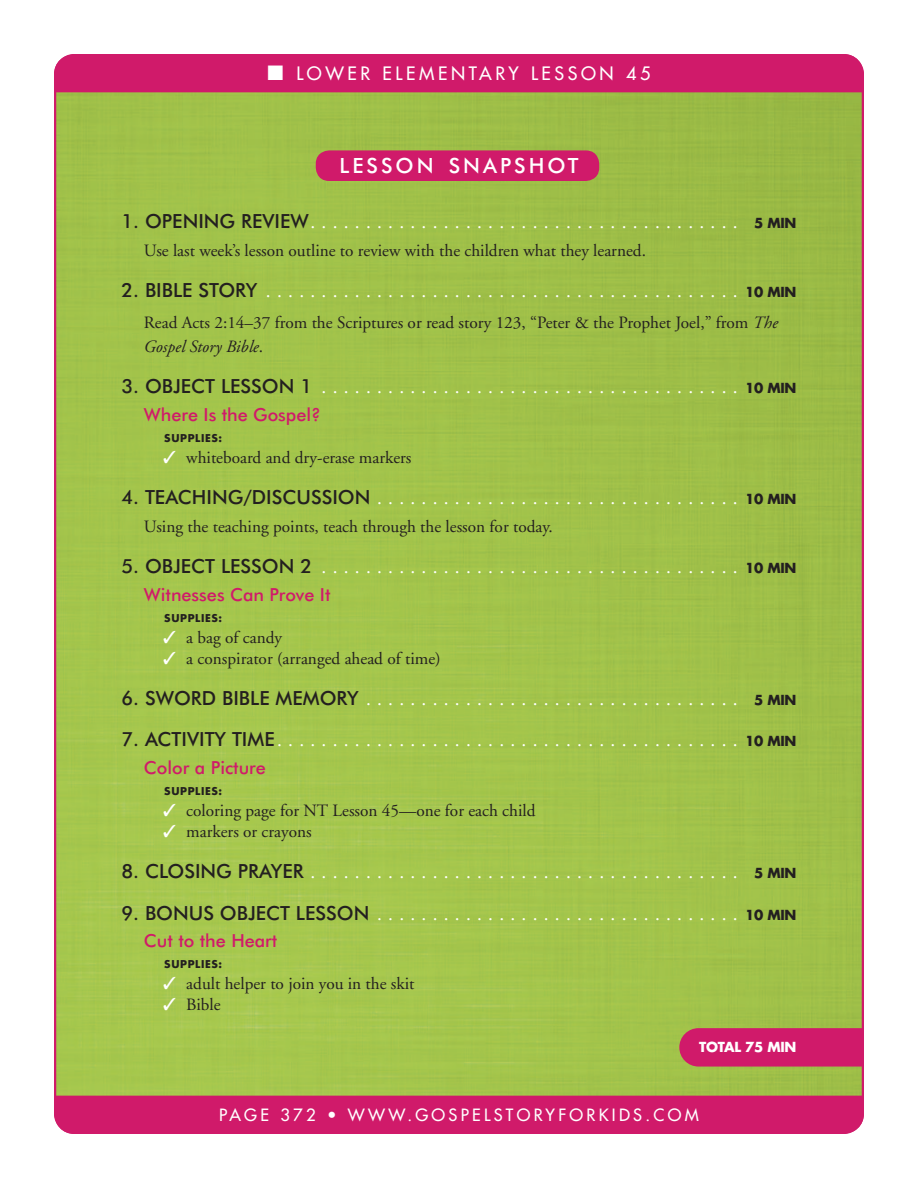
<style>
.page{position:relative;width:918px;height:1188px;background:#fff}
.page>*{position:absolute;margin:0;border:0;box-sizing:border-box;transform-origin:0 0}
.HEAD{font:500 21px "Futura BT";letter-spacing:.145em;color:#fff}
.LS_Subhead{font:19.5px "Adobe Garamond";color:#fff}
.LS_Subhead_2{font:500 18px "Futura BT";color:#d01a6a}
.t1{font:18px "Futura";letter-spacing:.2em;color:#fff}
.LS_Copy{font:17.25px/24px "Adobe Garamond";color:#231f20}
.t2{font:16.5px "Futura";letter-spacing:.2em;color:#fff}
.LS_Total_Mins{font:700 13.5px "Futura";letter-spacing:-.02em;color:#fff}
.LS_Supply_List_Inden{font:700 10.5px "Futura";letter-spacing:.06em;color:#231f20}
.s1{font-family:"Futura BT";font-weight:500;color:#231f20}
.s2{font-family:"Futura";font-weight:700;font-size:13.5px;color:#231f20}
.s3{font-style:italic}
.s4{color:#fff}
</style>
<div class="page">
<img style="left:57px;top:92px;width:804px;height:1004px">
<div style="left:54px;top:54px;width:810px;height:38px;background:#d01a6a"></div>
<div style="left:54px;top:1096px;width:810px;height:38px;background:#d01a6a"></div>
<div style="left:316px;top:150px;width:283px;height:31px;background:#d01a6a;border-radius:14px"></div>
<svg style="left:679px;top:1028px;width:185px;height:39px;background:#ce2068"></svg>
<p class="t1" style="left:267px;top:62px;width:385px">■ LOWER ELEMENTARY LESSON 45</p>
<p class="HEAD" style="left:339px;top:153px;width:241px">LESSON SNAPSHOT</p>
<p class="LS_Subhead" style="left:122px;top:212px;width:677px"><span class="s1">1. OPENING REVIEW</span>....................................... <span class="s2">5 MIN</span></p>
<p class="LS_Copy" style="left:144px;top:239px;width:504px">Use last week’s lesson outline to review with the children what they learned.</p>
<p class="LS_Subhead" style="left:122px;top:281px;width:677px"><span class="s1">2. BIBLE STORY</span> ........................................... <span class="s2">10 MIN</span></p>
<p class="LS_Copy" style="left:144px;top:311px;width:635px">Read Acts 2:14–37 from the Scriptures or read story 123, “Peter &amp; the Prophet Joel,” from <span class="s3">The<br>Gospel Story Bible</span>.</p>
<p class="LS_Subhead" style="left:122px;top:377px;width:677px"><span class="s1">3. OBJECT LESSON 1</span> ...................................... <span class="s2">10 MIN</span></p>
<p class="LS_Subhead_2" style="left:144px;top:404px;width:178px">Where Is the Gospel?</p>
<p class="LS_Supply_List_Inden" style="left:164px;top:431px;width:60px">SUPPLIES:</p>
<p class="LS_Copy" style="left:163px;top:446px;width:250px"><span class="s4">✓</span> whiteboard and dry-erase markers</p>
<p class="LS_Subhead" style="left:122px;top:488px;width:677px"><span class="s1">4. TEACHING/DISCUSSION</span>................................. <span class="s2">10 MIN</span></p>
<p class="LS_Copy" style="left:144px;top:515px;width:410px">Using the teaching points, teach through the lesson for today.</p>
<p class="LS_Subhead" style="left:122px;top:557px;width:677px"><span class="s1">5. OBJECT LESSON 2</span> ...................................... <span class="s2">10 MIN</span></p>
<p class="LS_Subhead_2" style="left:144px;top:584px;width:188px">Witnesses Can Prove It</p>
<p class="LS_Supply_List_Inden" style="left:164px;top:611px;width:60px">SUPPLIES:</p>
<p class="LS_Copy" style="left:163px;top:626px;width:120px"><span class="s4">✓</span> a bag of candy</p>
<p class="LS_Copy" style="left:163px;top:647px;width:279px"><span class="s4">✓</span> a conspirator (arranged ahead of time)</p>
<p class="LS_Subhead" style="left:122px;top:689px;width:677px"><span class="s1">6. SWORD BIBLE MEMORY</span>.................................. <span class="s2">5 MIN</span></p>
<p class="LS_Subhead" style="left:122px;top:730px;width:677px"><span class="s1">7. ACTIVITY TIME</span>.......................................... <span class="s2">10 MIN</span></p>
<p class="LS_Subhead_2" style="left:144px;top:757px;width:123px">Color a Picture</p>
<p class="LS_Supply_List_Inden" style="left:164px;top:784px;width:60px">SUPPLIES:</p>
<p class="LS_Copy" style="left:163px;top:799px;width:374px"><span class="s4">✓</span> coloring page for NT Lesson 45—one for each child</p>
<p class="LS_Copy" style="left:163px;top:820px;width:150px"><span class="s4">✓</span> markers or crayons</p>
<p class="LS_Subhead" style="left:122px;top:862px;width:677px"><span class="s1">8. CLOSING PRAYER</span>....................................... <span class="s2">5 MIN</span></p>
<p class="LS_Subhead" style="left:122px;top:903px;width:677px"><span class="s1">9. BONUS OBJECT LESSON</span>................................. <span class="s2">10 MIN</span></p>
<p class="LS_Subhead_2" style="left:144px;top:930px;width:135px">Cut to the Heart</p>
<p class="LS_Supply_List_Inden" style="left:164px;top:957px;width:60px">SUPPLIES:</p>
<p class="LS_Copy" style="left:163px;top:972px;width:253px"><span class="s4">✓</span> adult helper to join you in the skit</p>
<p class="LS_Copy" style="left:163px;top:993px;width:59px"><span class="s4">✓</span> Bible</p>
<p class="LS_Total_Mins" style="left:699px;top:1038px;width:99px">TOTAL 75 MIN</p>
<p class="t2" style="left:219px;top:1105px;width:481px">PAGE 372 • WWW.GOSPELSTORYFORKIDS.COM</p>
</div>
